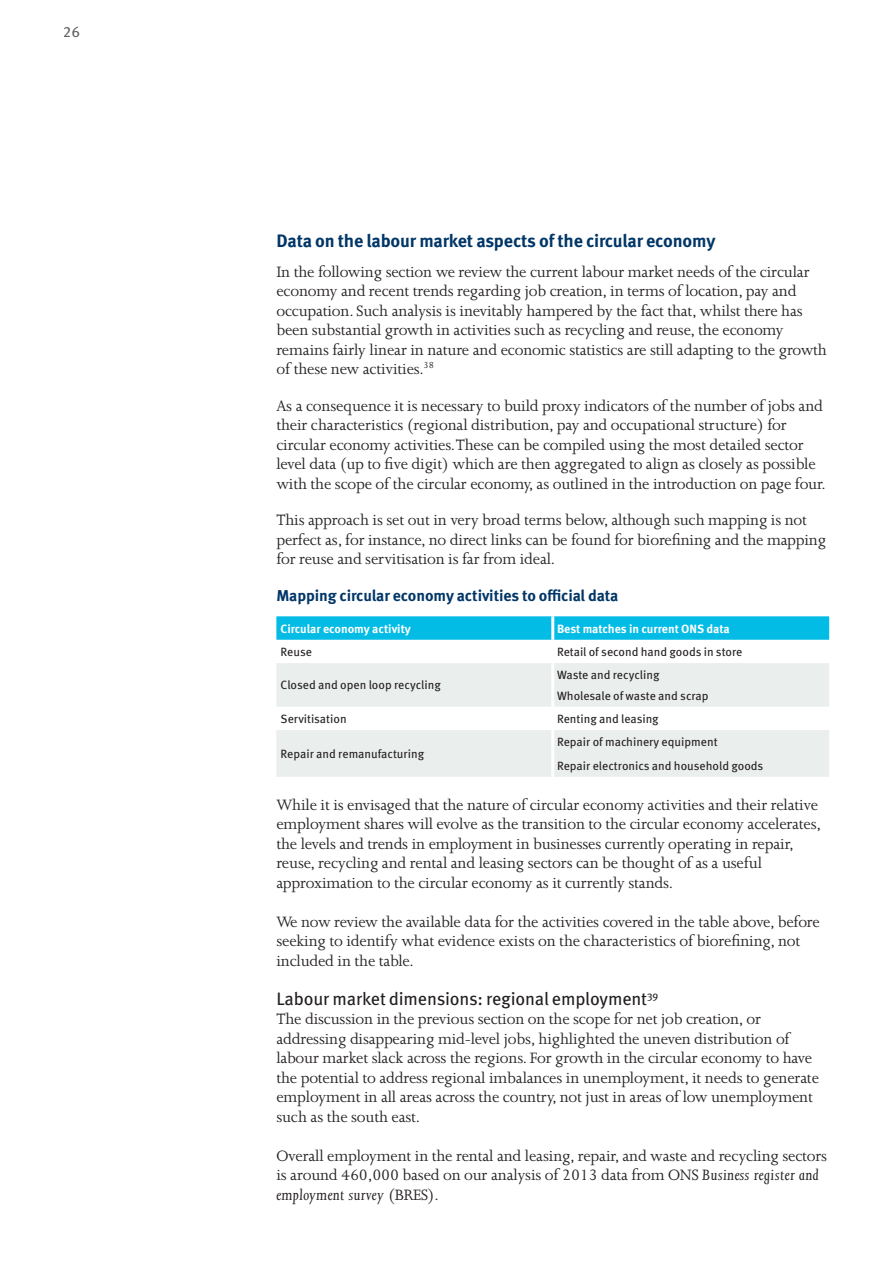
<style>
.page{position:relative;width:893px;height:1263px;background:#fff}
.page>*{position:absolute;margin:0;border:0;box-sizing:border-box;transform-origin:0 0}
.t1{font:700 18px "Meta OT";letter-spacing:-.01em;color:#003667}
.t2{font:18px "Meta OT";letter-spacing:-.01em;color:#231f20}
.t3{font:17.25px/19.5px "Joanna";letter-spacing:-.01em;color:#231f20}
.t4{font:700 15.75px "Meta OT";letter-spacing:-.005em;color:#003667}
.t5{font:15px "Meta Plus Book Caps";color:#636366}
.t6{font:12px/21.8px "Meta OT";color:#231f20}
.t7{font:700 12px "Meta OT";color:#fff}
.s1{font-style:italic}
</style>
<div class="page">
<svg style="left:276px;top:616px;width:553px;height:24px;background:#08bde5"></svg>
<svg style="left:276px;top:663px;width:553px;height:114px;fill:#eaeeec"></svg>
<hr style="left:551px;top:616px;width:3px;height:24px;background:#fff">
<hr style="left:551px;top:663px;width:3px;height:44px;background:#fff">
<hr style="left:551px;top:707px;width:3px;height:23px;background:#fff">
<hr style="left:551px;top:730px;width:3px;height:23px;background:#fff">
<hr style="left:551px;top:753px;width:3px;height:24px;background:#fff">
<p class="t5" style="left:64px;top:23px;width:18px">26</p>
<p class="t1" style="left:276px;top:230px;width:441px">Data on the labour market aspects of the circular economy</p>
<p class="t3" style="left:276px;top:262px;width:552px">In the following section we review the current labour market needs of the circular economy and recent trends regarding job creation, in terms of location, pay and occupation. Such analysis is inevitably hampered by the fact that, whilst there has been substantial growth in activities such as recycling and reuse, the economy remains fairly linear in nature and economic statistics are still adapting to the growth of these new activities.<sup>38</sup></p>
<p class="t3" style="left:276px;top:396px;width:551px">As a consequence it is necessary to build proxy indicators of the number of jobs and their characteristics (regional distribution, pay and occupational structure) for circular economy activities. These can be compiled using the most detailed sector level data (up to five digit) which are then aggregated to align as closely as possible with the scope of the circular economy, as outlined in the introduction on page four.</p>
<p class="t3" style="left:276px;top:510px;width:551px">This approach is set out in very broad terms below, although such mapping is not perfect as, for instance, no direct links can be found for biorefining and the mapping for reuse and servitisation is far from ideal.</p>
<p class="t4" style="left:276px;top:585px;width:343px">Mapping circular economy activities to official data</p>
<p class="t7" style="left:281px;top:621px;width:132px">Circular economy activity</p>
<p class="t7" style="left:557px;top:621px;width:174px">Best matches in current ONS data</p>
<p class="t6" style="left:281px;top:641px;width:33px">Reuse</p>
<p class="t6" style="left:557px;top:641px;width:187px">Retail of second hand goods in store</p>
<p class="t6" style="left:281px;top:674px;width:162px">Closed and open loop recycling</p>
<p class="t6" style="left:557px;top:663px;width:153px">Waste and recycling<br>Wholesale of waste and scrap</p>
<p class="t6" style="left:281px;top:708px;width:68px">Servitisation</p>
<p class="t6" style="left:557px;top:708px;width:103px">Renting and leasing</p>
<p class="t6" style="left:281px;top:743px;width:145px">Repair and remanufacturing</p>
<p class="t6" style="left:557px;top:730px;width:208px;line-height:23.4px">Repair of machinery equipment<br>Repair electronics and household goods</p>
<p class="t3" style="left:276px;top:795px;width:546px">While it is envisaged that the nature of circular economy activities and their relative employment shares will evolve as the transition to the circular economy accelerates, the levels and trends in employment in businesses currently operating in repair, reuse, recycling and rental and leasing sectors can be thought of as a useful approximation to the circular economy as it currently stands.</p>
<p class="t3" style="left:276px;top:912px;width:545px">We now review the available data for the activities covered in the table above, before seeking to identify what evidence exists on the characteristics of biorefining, not included in the table.</p>
<p class="t2" style="left:276px;top:987px;width:383px">Labour market dimensions: regional employment<sup>39</sup></p>
<p class="t3" style="left:276px;top:1009px;width:544px">The discussion in the previous section on the scope for net job creation, or addressing disappearing mid-level jobs, highlighted the uneven distribution of labour market slack across the regions. For growth in the circular economy to have the potential to address regional imbalances in unemployment, it needs to generate employment in all areas across the country, not just in areas of low unemployment such as the south east.</p>
<p class="t3" style="left:276px;top:1146px;width:552px">Overall employment in the rental and leasing, repair, and waste and recycling sectors is around 460,000 based on our analysis of 2013 data from ONS <span class="s1">Business register and employment survey</span> (BRES).</p>
</div>
